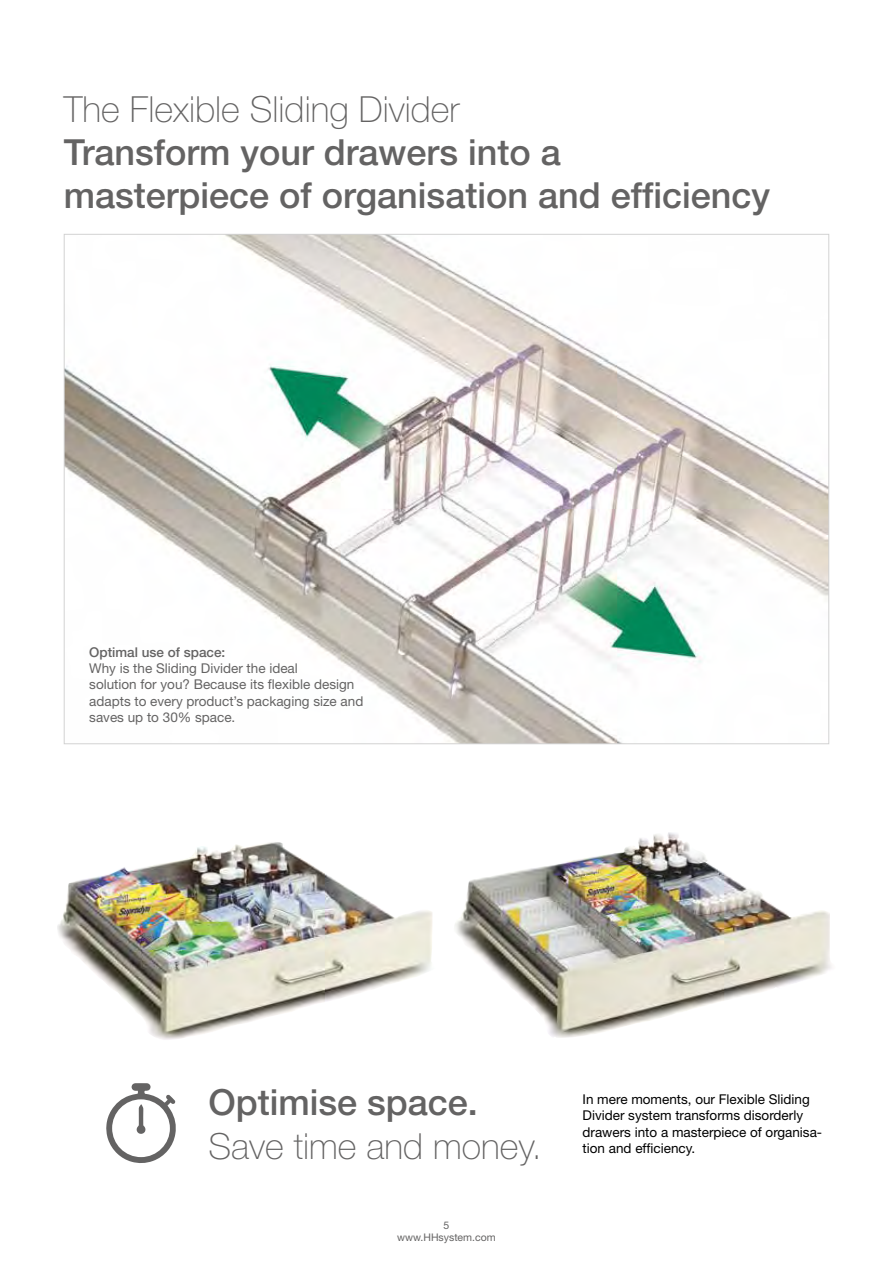
<style>
.page{position:relative;width:893px;height:1263px;background:#fff}
.page>*{position:absolute;margin:0;border:0;box-sizing:border-box;transform-origin:0 0}
.t1{font:500 36px/43.2px "Helvetica Neue";color:#646363}
.t2{font:100 36px "Helvetica Neue";color:#646363}
.t3{font:13.5px/16.2px "Helvetica Neue";color:#646363}
.t4{font:13.5px/16.2px "Helvetica Neue";color:#000}
.t5{font:500 13.5px "Helvetica Neue";color:#646363}
.t6{font:10.5px/12px "Helvetica Neue";color:#646363;text-align:center}
</style>
<div class="page">
<svg style="left:106px;top:1083px;width:70px;height:80px"></svg>
<img style="left:66px;top:236px;width:761px;height:506px">
<img style="left:455px;top:832px;width:377px;height:206px">
<img style="left:57px;top:842px;width:375px;height:198px">
<h1 class="t2" style="left:64px;top:89px;width:397px">The Flexible Sliding Divider</h1>
<h1 class="t1" style="left:64px;top:130px;width:708px">Transform your drawers into a masterpiece of organisation and efficiency</h1>
<p class="t5" style="left:89px;top:644px;width:138px">Optimal use of space:</p>
<p class="t3" style="left:89px;top:660px;width:276px">Why is the Sliding Divider the ideal<br>solution for you? Because its flexible design adapts to every product’s packaging size and saves up to 30% space.</p>
<h1 class="t1" style="left:208px;top:1080px;width:271px">Optimise space.</h1>
<h1 class="t2" style="left:208px;top:1126px;width:335px">Save time and money.</h1>
<p class="t6" style="left:397px;top:1219px;width:100px">5 www.HHsystem.com</p>
<p class="t4" style="left:583px;top:1091px;width:241px">In mere moments, our Flexible Sliding Divider system transforms disorderly drawers into a masterpiece of organisa&shy;tion and efficiency.</p>
</div>
